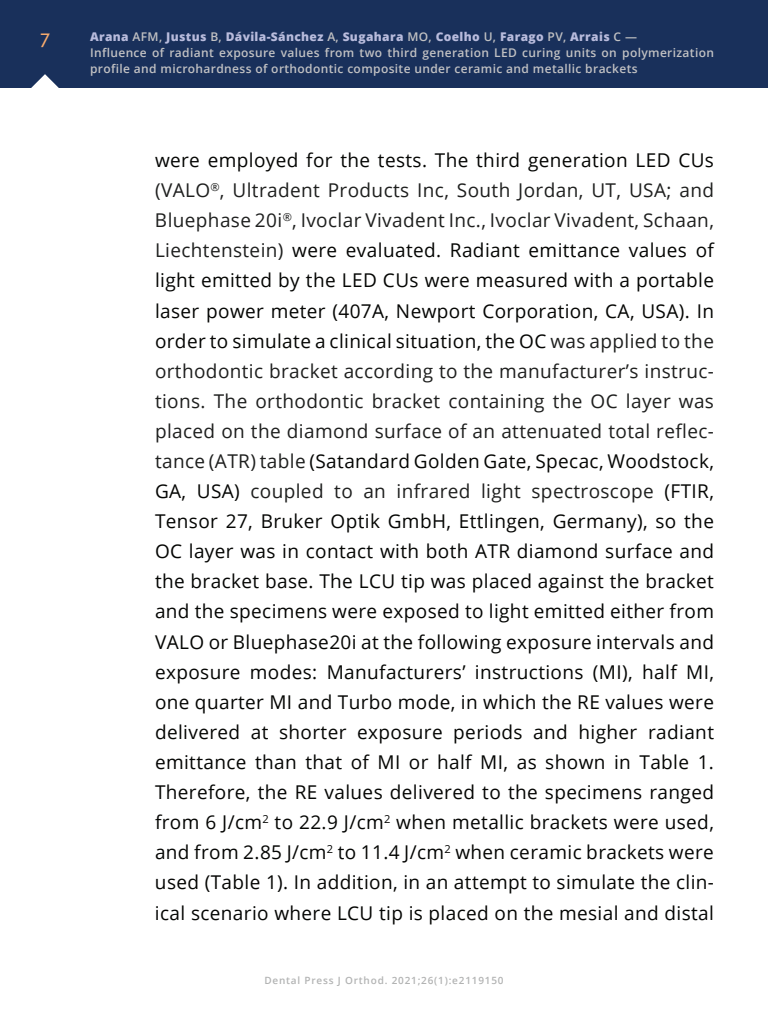
<style>
.page{position:relative;width:768px;height:1024px;background:#fff}
.page>*{position:absolute;margin:0;border:0;box-sizing:border-box;transform-origin:0 0}
.t1{font:19px/30.1px "Open Sans";letter-spacing:.02em;color:#040503;text-align:justify}
.t2{font:500 18px "Semplicita Pro";color:#f9ac6e}
.t3{font:600 12px/16px "Open Sans";letter-spacing:.03em;color:#c1c1c3}
.t4{font:600 10px "Open Sans";letter-spacing:.08em;color:#b2b3b3}
.s1{font-weight:800;color:#b9bcdd}
.s2{color:#1e1f1e}
</style>
<div class="page">
<div style="left:0;top:0;width:768px;height:88px;background:#19305b"></div>
<svg style="left:31px;top:74px;width:28px;height:14px"></svg>
<p class="t2" style="left:40px;top:27px;width:11px">7</p>
<p class="t3" style="left:90px;top:29px;width:626px"><span class="s1">Arana</span> AFM, <span class="s1">Justus</span> B, <span class="s1">Dávila-Sánchez</span> A, <span class="s1">Sugahara</span> MO, <span class="s1">Coelho</span> U, <span class="s1">Farago</span> PV, <span class="s1">Arrais</span> C —<br>Influence of radiant exposure values from two third generation LED curing units on polymerization profile and microhardness of orthodontic composite under ceramic and metallic brackets</p>
<p class="t1" style="left:155px;top:145px;width:561px">were employed for the tests. The third generation LED CUs <span class="s2">(VALO</span><sup>®</sup><span class="s2">, Ultradent Products Inc, South Jordan, UT, USA; and Bluephase 20i</span><sup>®</sup><span class="s2">, Ivoclar Vivadent Inc., Ivoclar Vivadent, Schaan, Liechtenstein)</span> were evaluated. Radiant emittance values of light emitted by the LED CUs were measured with a portable laser power meter (407A, Newport Corporation, CA, USA). In order to simulate a clinical situation, the OC <span class="s2">was applied to the orthodontic bracket according to the manufacturer’s instruc&shy;tions. The orthodontic bracket containing the OC layer was placed on the diamond surface of an attenuated total reflec&shy;tance (ATR) table</span> (Satandard Golden Gate, Specac, Woodstock, GA, USA) <span class="s2">coupled to an infrared light spectroscope</span> (FTIR, Tensor 27, Bruker Optik GmbH, Ettlingen, Germany), so the OC layer was in contact with both ATR diamond surface and the bracket base. The LCU tip was placed against the bracket and the specimens were exposed to light emitted either from VALO or Bluephase20i at the following exposure intervals and exposure modes: Manufacturers’ instructions (MI), half MI, one quarter MI and Turbo mode, in which the RE values were delivered at shorter exposure periods and higher radiant emittance than that of MI or half MI, as shown in Table 1.<br>Therefore, the RE values delivered to the specimens ranged from 6 J/cm<sup>2</sup> to 22.9 J/cm<sup>2</sup> when metallic brackets were used, and from 2.85 J/cm<sup>2</sup> to 11.4 J/cm<sup>2</sup> when ceramic brackets were used (Table 1). In addition, in an attempt to simulate the clin&shy;ical scenario where LCU tip is placed on the mesial and distal</p>
<p class="t4" style="left:264px;top:974px;width:241px">Dental Press J Orthod. 2021;26(1):e2119150</p>
</div>
